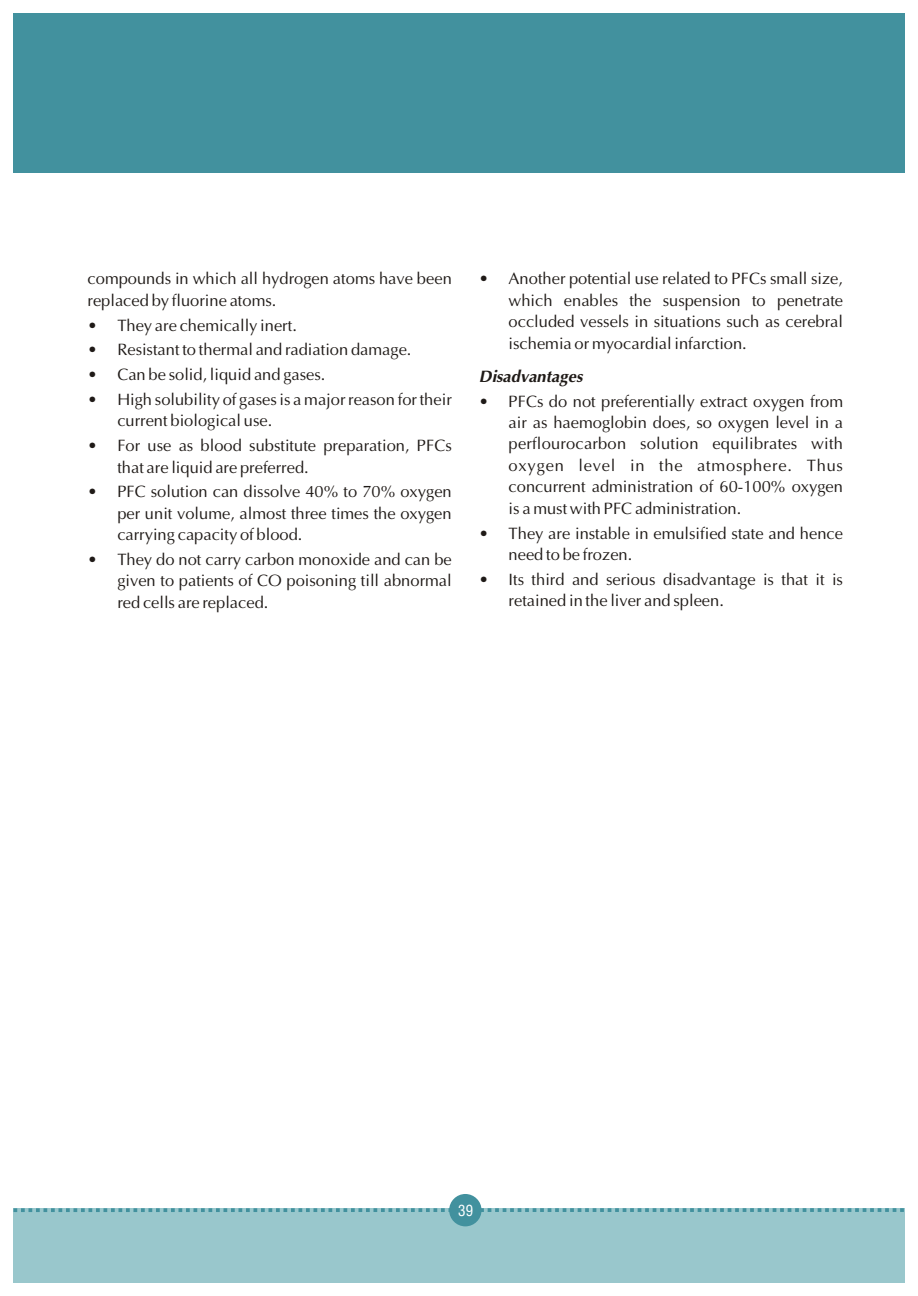
<style>
.page{position:relative;width:918px;height:1296px;background:#fff}
.page>*{position:absolute;margin:0;border:0;box-sizing:border-box;transform-origin:0 0}
.t1{font:16.5px/21.5px "Ottawa";color:#1f1a17}
.t2{font:16.5px "Ottawa";letter-spacing:.05em;color:#1f1a17}
.t3{font:700 16.5px "Ottawa";color:#1f1a17}
.t4{font:15px "Swis 721 Cn BT";color:#fff}
</style>
<div class="page">
<div style="left:14px;top:1208px;width:890px;height:74px;background:#99c7cc"></div>
<svg style="left:482px;top:1208px;width:422px;height:4px"></svg>
<svg style="left:14px;top:1208px;width:435px;height:4px"></svg>
<div style="left:449px;top:1194px;width:33px;height:32px;background:#42919e;border-radius:50%"></div>
<div style="left:14px;top:14px;width:890px;height:159px;background:#42919e"></div>
<p class="t1" style="left:88px;top:270px;width:366px">compounds in which all hydrogen atoms have been</p>
<p class="t1" style="left:479px;top:270px;width:366px">• Another potential use related to PFCs small size,</p>
<p class="t1" style="left:88px;top:291px;width:190px">replaced by fluorine atoms.</p>
<p class="t1" style="left:509px;top:291px;width:336px">which enables the suspension to penetrate</p>
<p class="t1" style="left:88px;top:316px;width:211px">• They are chemically inert.</p>
<p class="t1" style="left:509px;top:313px;width:336px">occluded vessels in situations such as cerebral ischemia or myocardial infarction.</p>
<p class="t1" style="left:88px;top:341px;width:325px">• Resistant to thermal and radiation damage.</p>
<p class="t1" style="left:88px;top:365px;width:239px">• Can be solid, liquid and gases.</p>
<p class="t3" style="left:479px;top:369px;width:105px">Disadvantages</p>
<p class="t1" style="left:88px;top:390px;width:366px">• High solubility of gases is a major reason for their</p>
<p class="t1" style="left:479px;top:392px;width:366px">• PFCs do not preferentially extract oxygen from</p>
<p class="t1" style="left:117px;top:412px;width:156px">current biological use.</p>
<p class="t1" style="left:509px;top:413px;width:336px">air as haemoglobin does, so oxygen level in a</p>
<p class="t1" style="left:88px;top:436px;width:366px">• For use as blood substitute preparation, PFCs</p>
<p class="t1" style="left:509px;top:435px;width:336px">perflourocarbon solution equilibrates with</p>
<p class="t1" style="left:117px;top:458px;width:193px">that are liquid are preferred.</p>
<p class="t2" style="left:509px;top:459px;width:336px">oxygen level in the atmosphere. Thus</p>
<p class="t1" style="left:88px;top:483px;width:11px">•</p>
<p class="t1" style="left:509px;top:478px;width:336px">concurrent administration of 60-100% oxygen</p>
<p class="t1" style="left:117px;top:483px;width:336px">PFC solution can dissolve 40% to 70% oxygen</p>
<p class="t1" style="left:509px;top:499px;width:234px">is a must with PFC administration.</p>
<p class="t1" style="left:117px;top:504px;width:336px">per unit volume, almost three times the oxygen carrying capacity of blood.</p>
<p class="t1" style="left:479px;top:524px;width:366px">• They are instable in emulsified state and hence</p>
<p class="t1" style="left:88px;top:550px;width:11px">•</p>
<p class="t1" style="left:509px;top:545px;width:125px">need to be frozen.</p>
<p class="t1" style="left:117px;top:550px;width:336px">They do not carry carbon monoxide and can be given to patients of CO poisoning till abnormal</p>
<p class="t1" style="left:479px;top:570px;width:366px">• Its third and serious disadvantage is that it is</p>
<p class="t1" style="left:117px;top:593px;width:153px">red cells are replaced.</p>
<p class="t1" style="left:509px;top:591px;width:217px">retained in the liver and spleen.</p>
<p class="t4" style="left:458px;top:1204px;width:16px">39</p>
</div>
